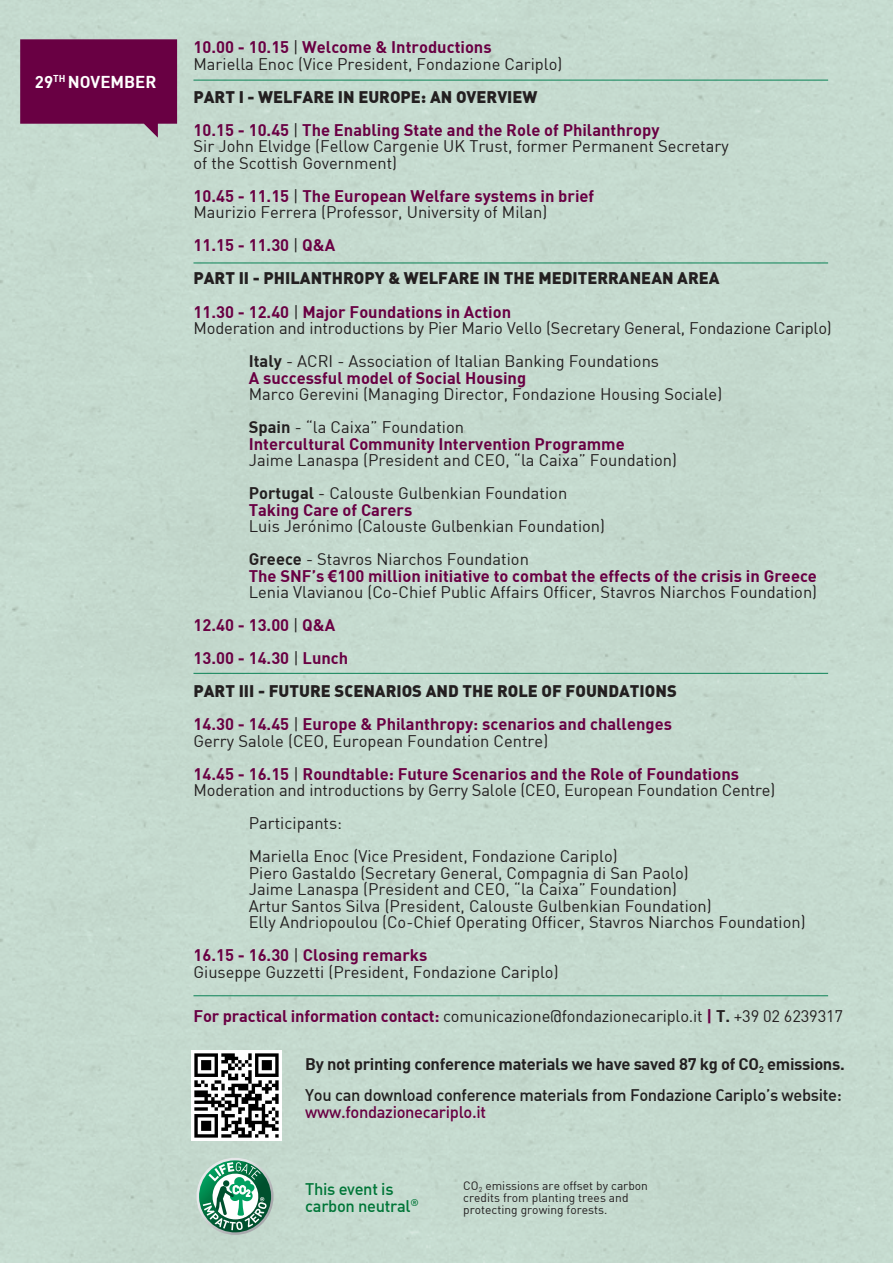
<style>
.page{position:relative;width:893px;height:1263px;background:#c7ddd1}
.page>*{position:absolute;margin:0;border:0;box-sizing:border-box;transform-origin:0 0}
.t1{font:16.8px "DIN Bold";color:#fff}
.t2{font:16.5px "DIN";color:#231f20}
.t3{font:16.5px "DIN Bold";color:#690043}
.t4{font:16.5px "DIN Black Alternate";color:#231f20}
.t5{font:16.5px "DIN Medium Alternate";letter-spacing:-.02em;color:#231f20}
.t6{font:16.5px "DIN Bold";letter-spacing:-.02em;color:#231f20}
.t7{font:16.5px/16.5px "DIN Medium Alternate";letter-spacing:-.02em;color:#007638}
.t8{font:16.5px "DIN Medium Alternate";letter-spacing:-.02em;color:#690043}
.t9{font:12px/12px "DIN";color:#231f20}
.s1{font-family:"DIN";color:#231f20}
.s2{font-family:"DIN Bold"}
.s3{font-family:"Arial";font-weight:700}
.s4{font-family:"DIN Bold";color:#690043}
</style>
<div class="page">
<svg style="left:20px;top:39px;width:157px;height:99px;background:#761f56"></svg>
<img style="left:192px;top:1051px;width:90px;height:90px">
<svg style="left:193px;top:1158px;width:81px;height:81px"></svg>
<hr style="left:193px;top:80px;width:635px;height:1px;background:#0b8256">
<hr style="left:193px;top:673px;width:635px;height:1px;background:#0b8256">
<hr style="left:193px;top:263px;width:635px;height:1px;background:#0b8256">
<hr style="left:193px;top:995px;width:635px;height:1px;background:#0b8256">
<p class="t1" style="left:35px;top:71px;width:123px">29<sup>TH</sup> NOVEMBER</p>
<p class="t3" style="left:193px;top:37px;width:300px">10.00 - 10.15 <span class="s1">|</span> Welcome &amp; Introductions</p>
<p class="t2" style="left:193px;top:54px;width:370px">Mariella Enoc (Vice President, Fondazione Cariplo)</p>
<p class="t4" style="left:193px;top:86px;width:345px">PART I - WELFARE IN EUROPE: AN OVERVIEW</p>
<p class="t3" style="left:193px;top:119px;width:468px">10.15 - 10.45 <span class="s1">|</span> The Enabling State and the Role of Philanthropy</p>
<p class="t2" style="left:193px;top:136px;width:537px">Sir John Elvidge (Fellow Cargenie UK Trust, former Permanent Secretary</p>
<p class="t2" style="left:193px;top:153px;width:205px">of the Scottish Government)</p>
<p class="t3" style="left:193px;top:185px;width:402px">10.45 - 11.15 <span class="s1">|</span> The European Welfare systems in brief</p>
<p class="t2" style="left:193px;top:202px;width:355px">Maurizio Ferrera (Professor, University of Milan)</p>
<p class="t3" style="left:193px;top:235px;width:143px">11.15 - 11.30 <span class="s1">|</span> Q&amp;A</p>
<p class="t4" style="left:193px;top:267px;width:528px">PART II - PHILANTHROPY &amp; WELFARE IN THE MEDITERRANEAN AREA</p>
<p class="t3" style="left:193px;top:301px;width:319px">11.30 - 12.40 <span class="s1">|</span> Major Foundations in Action</p>
<p class="t2" style="left:193px;top:318px;width:640px">Moderation and introductions by Pier Mario Vello (Secretary General, Fondazione Cariplo)</p>
<p class="t2" style="left:249px;top:351px;width:412px"><span class="s2">Italy</span> - ACRI - Association of Italian Banking Foundations</p>
<p class="t3" style="left:249px;top:367px;width:279px">A successful model of Social Housing</p>
<p class="t2" style="left:249px;top:384px;width:475px">Marco Gerevini (Managing Director, Fondazione Housing Sociale)</p>
<p class="t2" style="left:249px;top:417px;width:217px"><span class="s2">Spain</span> - “la Caixa” Foundation</p>
<p class="t3" style="left:249px;top:433px;width:378px">Intercultural Community Intervention Programme</p>
<p class="t2" style="left:249px;top:450px;width:430px">Jaime Lanaspa (President and CEO, “la Caixa” Foundation)</p>
<p class="t2" style="left:249px;top:483px;width:320px"><span class="s2">Portugal</span> - Calouste Gulbenkian Foundation</p>
<p class="t3" style="left:249px;top:499px;width:165px">Taking Care of Carers</p>
<p class="t2" style="left:249px;top:516px;width:358px">Luis Jerónimo (Calouste Gulbenkian Foundation)</p>
<p class="t2" style="left:249px;top:549px;width:282px"><span class="s2">Greece</span> - Stavros Niarchos Foundation</p>
<p class="t3" style="left:249px;top:565px;width:570px">The SNF’s <span class="s3">€</span>100 million initiative to combat the effects of the crisis in Greece</p>
<p class="t2" style="left:249px;top:582px;width:570px">Lenia Vlavianou (Co-Chief Public Affairs Officer, Stavros Niarchos Foundation)</p>
<p class="t3" style="left:193px;top:614px;width:143px">12.40 - 13.00 <span class="s1">|</span> Q&amp;A</p>
<p class="t3" style="left:193px;top:647px;width:156px">13.00 - 14.30 <span class="s1">|</span> Lunch</p>
<p class="t4" style="left:193px;top:680px;width:485px">PART III - FUTURE SCENARIOS AND THE ROLE OF FOUNDATIONS</p>
<p class="t3" style="left:193px;top:713px;width:480px">14.30 - 14.45 <span class="s1">|</span> Europe &amp; Philanthropy: scenarios and challenges</p>
<p class="t2" style="left:193px;top:730px;width:356px">Gerry Salole (CEO, European Foundation Centre)</p>
<p class="t3" style="left:193px;top:763px;width:547px">14.45 - 16.15 <span class="s1">|</span> Roundtable: Future Scenarios and the Role of Foundations</p>
<p class="t2" style="left:193px;top:780px;width:583px">Moderation and introductions by Gerry Salole (CEO, European Foundation Centre)</p>
<p class="t2" style="left:249px;top:813px;width:95px">Participants:</p>
<p class="t2" style="left:249px;top:846px;width:370px">Mariella Enoc (Vice President, Fondazione Cariplo)</p>
<p class="t2" style="left:249px;top:862px;width:441px">Piero Gastaldo (Secretary General, Compagnia di San Paolo)</p>
<p class="t2" style="left:249px;top:879px;width:430px">Jaime Lanaspa (President and CEO, “la Caixa” Foundation)</p>
<p class="t2" style="left:249px;top:895px;width:464px">Artur Santos Silva (President, Calouste Gulbenkian Foundation)</p>
<p class="t2" style="left:249px;top:912px;width:558px">Elly Andriopoulou (Co-Chief Operating Officer, Stavros Niarchos Foundation)</p>
<p class="t3" style="left:193px;top:944px;width:235px">16.15 - 16.30 <span class="s1">|</span> Closing remarks</p>
<p class="t2" style="left:193px;top:961px;width:367px">Giuseppe Guzzetti (President, Fondazione Cariplo)</p>
<p class="t2" style="left:193px;top:1006px;width:651px"><span class="s4">For practical information contact:</span> comunicazione@fondazionecariplo.it <span class="s4">|</span> <span class="s2">T.</span> +39 02 6239317</p>
<p class="t6" style="left:305px;top:1053px;width:541px">By not printing conference materials we have saved 87 kg of CO<sub>2</sub> emissions.</p>
<p class="t5" style="left:305px;top:1085px;width:538px">You can download conference materials from Fondazione Cariplo’s website:</p>
<p class="t8" style="left:305px;top:1101px;width:182px">www.fondazionecariplo.it</p>
<p class="t7" style="left:305px;top:1180px;width:115px">This event is carbon neutral<sup>®</sup></p>
<p class="t9" style="left:463px;top:1180px;width:186px">CO<sub>2</sub> emissions are offset by carbon credits from planting trees and protecting growing forests.</p>
</div>
